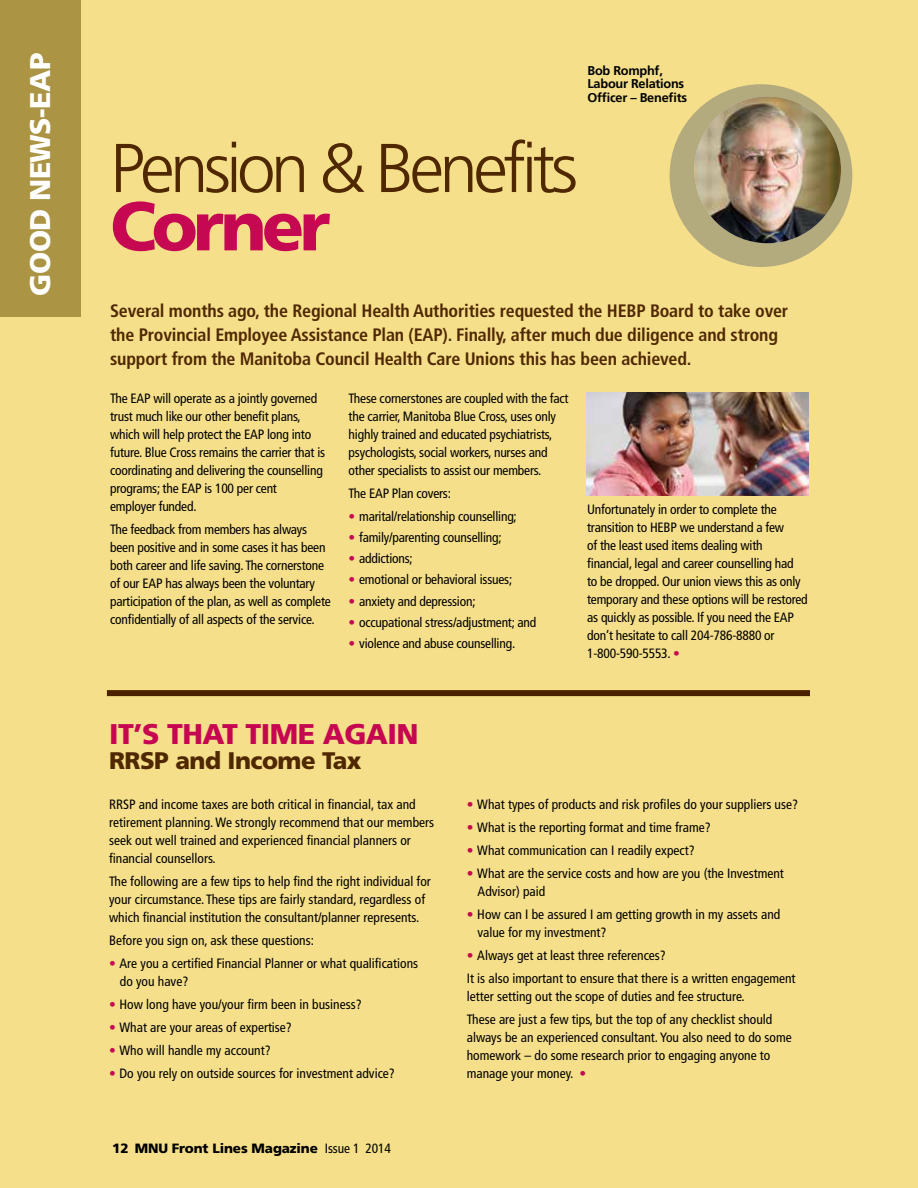
<style>
.page{position:relative;width:918px;height:1188px;background:#f5df8a}
.page>*{position:absolute;margin:0;border:0;box-sizing:border-box;transform-origin:0 0}
.t1{font:300 69px "Frutiger";letter-spacing:-.065em;color:#4f2800}
.t2{font:900 69px "Frutiger";letter-spacing:-.065em;color:#c60751}
.t3{font:900 28.5px "Frutiger";letter-spacing:-.02em;color:#c60651}
.t4{font:900 28.5px "Frutiger";letter-spacing:-.02em;color:#fff}
.t5{font:900 24px "Frutiger";letter-spacing:-.02em;color:#4f2800}
.t6{font:700 condensed 18px/24px "Frutiger LT Std";letter-spacing:-.01em;color:#4f2800}
.t7{font:condensed 13.5px/18px "Frutiger LT Std";letter-spacing:-.015em;color:#000}
.t8{font:900 13.5px "Frutiger LT Std";letter-spacing:-.01em;color:#000}
.t9{font:700 12.75px/13.5px "Frutiger";letter-spacing:-.02em;color:#000}
.s1{color:#c60751}
.s2{font-weight:400;font-stretch:condensed}
</style>
<div class="page">
<div style="left:0;top:0;width:81px;height:316px;background:#ab9444"></div>
<div style="left:670px;top:84px;width:182px;height:183px;background:#b3aa7e;border-radius:50%"></div>
<img style="left:694px;top:96px;width:147px;height:147px;border-radius:73px">
<div style="left:107px;top:690px;width:703px;height:6px;background:#4f2800"></div>
<img style="left:586px;top:392px;width:223px;height:104px">
<h2 class="t4" style="left:23px;top:296px;width:244px;rotate:-90deg">GOOD NEWS-EAP</h2>
<p class="t9" style="left:588px;top:63px;width:101px">Bob Romphf,<br>Labour Relations<br>Officer – Benefits</p>
<h1 class="t1" style="left:110px;top:129px;width:469px">Pension &amp; Benefits</h1>
<h1 class="t2" style="left:110px;top:185px;width:222px">Corner</h1>
<p class="t6" style="left:110px;top:299px;width:680px">Several months ago, the Regional Health Authorities requested the HEBP Board to take over the Provincial Employee Assistance Plan (EAP). Finally, after much due diligence and strong support from the Manitoba Council Health Care Unions this has been achieved.</p>
<p class="t7" style="left:110px;top:389px;width:217px">The EAP will operate as a jointly governed trust much like our other benefit plans, which will help protect the EAP long into future. Blue Cross remains the carrier that is coordinating and delivering the counselling programs; the EAP is 100 per cent employer funded.</p>
<p class="t7" style="left:110px;top:520px;width:222px">The feedback from members has always been positive and in some cases it has been both career and life saving. The cornerstone of our EAP has always been the voluntary participation of the plan, as well as complete confidentially of all aspects of the service.</p>
<p class="t7" style="left:349px;top:389px;width:221px">These cornerstones are coupled with the fact the carrier, Manitoba Blue Cross, uses only highly trained and educated psychiatrists, psychologists, social workers, nurses and other specialists to assist our members.</p>
<p class="t7" style="left:349px;top:484px;width:104px">The EAP Plan covers:</p>
<p class="t7" style="left:349px;top:507px;width:170px"><span class="s1">•</span> marital/relationship counselling;</p>
<p class="t7" style="left:349px;top:528px;width:155px"><span class="s1">•</span> family/parenting counselling;</p>
<p class="t7" style="left:349px;top:550px;width:66px"><span class="s1">•</span> addictions;</p>
<p class="t7" style="left:349px;top:571px;width:165px"><span class="s1">•</span> emotional or behavioral issues;</p>
<p class="t7" style="left:349px;top:592px;width:128px"><span class="s1">•</span> anxiety and depression;</p>
<p class="t7" style="left:349px;top:613px;width:189px"><span class="s1">•</span> occupational stress/adjustment; and</p>
<p class="t7" style="left:349px;top:635px;width:168px"><span class="s1">•</span> violence and abuse counselling.</p>
<p class="t7" style="left:587px;top:500px;width:222px">Unfortunately in order to complete the transition to HEBP we understand a few<br>of the least used items dealing with financial, legal and career counselling had<br>to be dropped. Our union views this as only temporary and these options will be restored as quickly as possible. If you need the EAP don’t hesitate to call 204-786-8880 or 1-800-590-5553. <span class="s1">•</span></p>
<h2 class="t3" style="left:109px;top:717px;width:311px">IT’S THAT TIME AGAIN</h2>
<h3 class="t5" style="left:109px;top:746px;width:254px">RRSP and Income Tax</h3>
<p class="t7" style="left:109px;top:796px;width:327px">RRSP and income taxes are both critical in financial, tax and retirement planning. We strongly recommend that our members seek out well trained and experienced financial planners or financial counsellors.</p>
<p class="t7" style="left:109px;top:873px;width:323px">The following are a few tips to help find the right individual for your circumstance. These tips are fairly standard, regardless of which financial institution the consultant/planner represents.</p>
<p class="t7" style="left:109px;top:932px;width:206px">Before you sign on, ask these questions:</p>
<p class="t7" style="left:120px;top:955px;width:300px;text-indent:-11px"><span class="s1">•</span> Are you a certified Financial Planner or what qualifications do you have?</p>
<p class="t7" style="left:109px;top:996px;width:254px"><span class="s1">•</span> How long have you/your firm been in business?</p>
<p class="t7" style="left:109px;top:1019px;width:184px"><span class="s1">•</span> What are your areas of expertise?</p>
<p class="t7" style="left:109px;top:1042px;width:163px"><span class="s1">•</span> Who will handle my account?</p>
<p class="t7" style="left:109px;top:1065px;width:287px"><span class="s1">•</span> Do you rely on outside sources for investment advice?</p>
<p class="t8" style="left:112px;top:1140px;width:280px">12 MNU Front Lines Magazine <span class="s2">Issue 1 2014</span></p>
<p class="t7" style="left:467px;top:795px;width:333px"><span class="s1">•</span> What types of products and risk profiles do your suppliers use?</p>
<p class="t7" style="left:467px;top:819px;width:246px"><span class="s1">•</span> What is the reporting format and time frame?</p>
<p class="t7" style="left:467px;top:842px;width:229px"><span class="s1">•</span> What communication can I readily expect?</p>
<p class="t7" style="left:478px;top:865px;width:308px;text-indent:-11px"><span class="s1">•</span> What are the service costs and how are you (the Investment<br>Advisor) paid</p>
<p class="t7" style="left:478px;top:906px;width:304px;text-indent:-11px"><span class="s1">•</span> How can I be assured I am getting growth in my assets and value for my investment?</p>
<p class="t7" style="left:467px;top:944px;width:330px;line-height:23.1px"><span class="s1">•</span> Always get at least three references?<br>It is also important to ensure that there is a written engagement</p>
<p class="t7" style="left:467px;top:985px;width:307px;line-height:23.1px">letter setting out the scope of duties and fee structure.<br>These are just a few tips, but the top of any checklist should</p>
<p class="t7" style="left:467px;top:1029px;width:327px">always be an experienced consultant. You also need to do some homework – do some research prior to engaging anyone to manage your money. <span class="s1">•</span></p>
</div>
